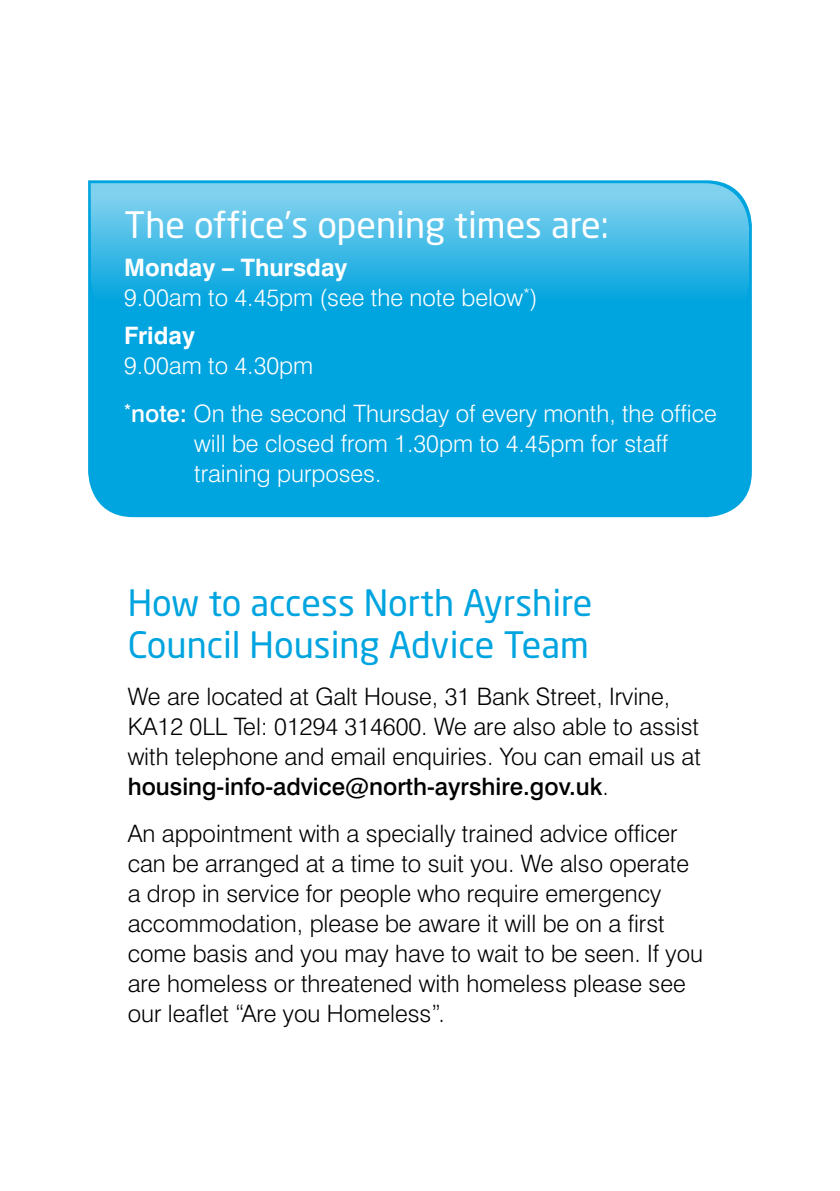
<style>
.page{position:relative;width:840px;height:1191px;background:#fff}
.page>*{position:absolute;margin:0;border:0;box-sizing:border-box;transform-origin:0 0}
.t1{font:36px/42px "Neo Sans";color:#00a4df}
.t2{font:36px "Neo Sans";color:#fff}
.t3{font:300 24px/30px "Swiss 721 BT";color:#000}
.t4{font:300 24px/30px "Swiss 721 BT";color:#fff}
.t5{font:700 24px "Swiss 721 BT";color:#fff}
.s1{font-weight:700}
.s2{font-weight:500}
</style>
<div class="page">
<div style="left:88px;top:180px;width:663px;height:337px;background:#00a4df"></div>
<svg style="left:91px;top:183px;width:657px;height:142px;background:#3bb8e6"></svg>
<h1 class="t2" style="left:124px;top:202px;width:485px">The office’s opening times are:</h1>
<p class="t4" style="left:124px;top:252px;width:415px"><span class="s1">Monday – Thursday<br></span>9.00am to 4.45pm (see the note below<sup>*</sup>)</p>
<p class="t5" style="left:124px;top:320px;width:72px">Friday</p>
<p class="t4" style="left:124px;top:341px;width:594px;line-height:48px">9.00am to 4.30pm<br><sup>*</sup><span class="s2">note:</span> On the second Thursday of every month, the office</p>
<p class="t4" style="left:194px;top:428px;width:475px">will be closed from 1.30pm to 4.45pm for staff training purposes.</p>
<h1 class="t1" style="left:128px;top:581px;width:466px">How to access North Ayrshire<br>Council Housing Advice Team</h1>
<p class="t3" style="left:128px;top:681px;width:574px">We are located at Galt House, 31 Bank Street, Irvine, KA12 0LL Tel: 01294 314600. We are also able to assist with telephone and email enquiries. You can email us at <span class="s2">housing-info-advice@north-ayrshire.gov.uk</span>.</p>
<p class="t3" style="left:128px;top:818px;width:576px">An appointment with a specially trained advice officer can be arranged at a time to suit you. We also operate a drop in service for people who require emergency accommodation, please be aware it will be on a first come basis and you may have to wait to be seen. If you are homeless or threatened with homeless please see our leaflet “Are you Homeless”.</p>
</div>
